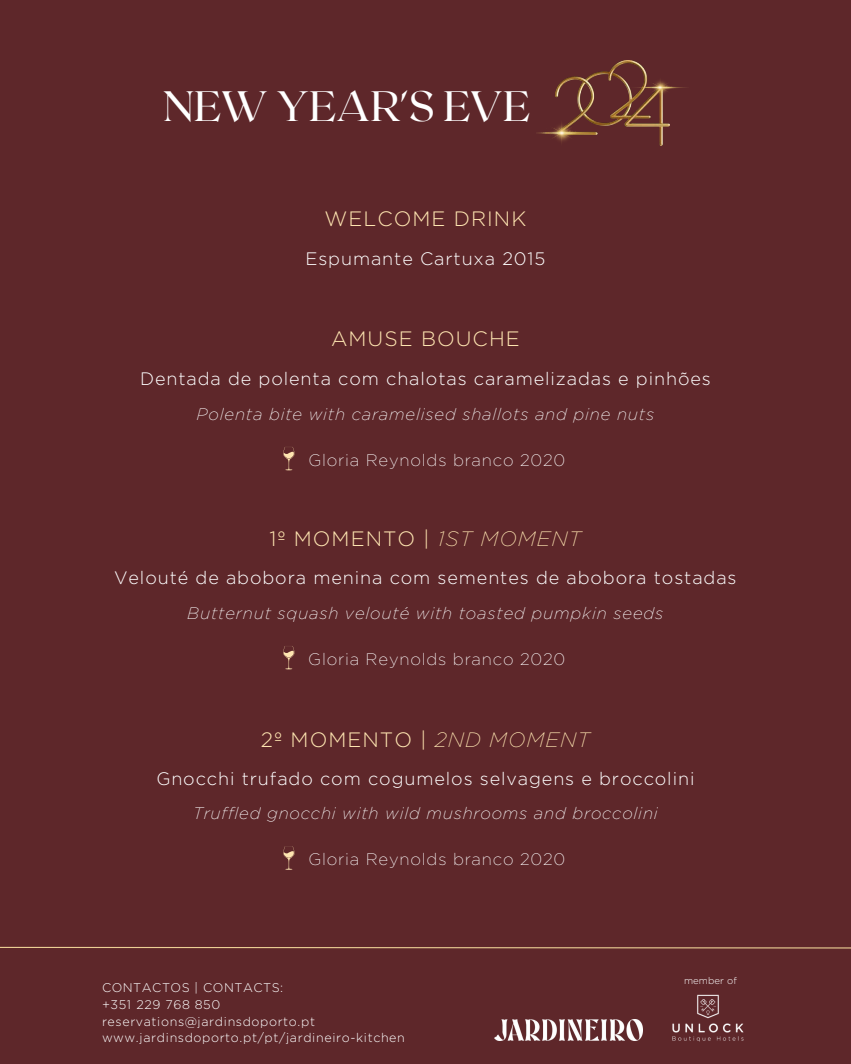
<style>
.page{position:relative;width:851px;height:1064px;background:#fff}
.page>*{position:absolute;margin:0;border:0;box-sizing:border-box;transform-origin:0 0}
.t1{font:42.45px "Roxborough CF";color:#fff}
.t2{font:300 20.85px "Gotham";letter-spacing:.05em;color:#fee5b1}
.t3{font:300 18px "Gotham";letter-spacing:.05em;color:#fff}
.t4{font:italic 200 16.65px "Gotham";letter-spacing:.05em;color:#fff}
.t5{font:200 16.65px "Gotham";letter-spacing:.05em;color:#fff}
.t6{font:300 12.45px "Gotham Greek";letter-spacing:.04em;color:#fff}
.t7{font:300 9.6px "Gotham Greek";color:#fff}
.s1{font-weight:200;font-style:italic}
</style>
<div class="page">
<div style="left:0;top:0;width:850px;height:1063px;background:#5e272a"></div>
<svg style="left:283px;top:447px;width:11px;height:23px"></svg>
<svg style="left:283px;top:646px;width:11px;height:23px"></svg>
<svg style="left:283px;top:846px;width:11px;height:23px"></svg>
<img style="left:555px;top:60px;width:114px;height:86px">
<img style="left:537px;top:114px;width:71px;height:32px">
<img style="left:623px;top:71px;width:63px;height:33px">
<svg style="left:0;top:946px;width:850px;height:2px"></svg>
<img style="left:672px;top:994px;width:72px;height:48px">
<img style="left:494px;top:1019px;width:148px;height:21px">
<p class="t1" style="left:163px;top:78px;width:368px">NEW YEAR'S EVE</p>
<p class="t2" style="left:324px;top:207px;width:203px">WELCOME DRINK</p>
<p class="t3" style="left:305px;top:250px;width:241px">Espumante Cartuxa 2015</p>
<p class="t2" style="left:331px;top:327px;width:190px">AMUSE BOUCHE</p>
<p class="t3" style="left:140px;top:371px;width:572px">Dentada de polenta com chalotas caramelizadas e pinhões</p>
<p class="t4" style="left:197px;top:405px;width:459px">Polenta bite with caramelised shallots and pine nuts</p>
<p class="t5" style="left:308px;top:450px;width:258px">Gloria Reynolds branco 2020</p>
<p class="t2" style="left:269px;top:527px;width:313px">1º MOMENTO | <span class="s1">1ST MOMENT</span></p>
<p class="t3" style="left:114px;top:569px;width:624px">Velouté de abobora menina com sementes de abobora tostadas</p>
<p class="t4" style="left:187px;top:604px;width:477px">Butternut squash velouté with toasted pumpkin seeds</p>
<p class="t5" style="left:308px;top:649px;width:258px">Gloria Reynolds branco 2020</p>
<p class="t2" style="left:261px;top:727px;width:330px">2º MOMENTO | <span class="s1">2ND MOMENT</span></p>
<p class="t3" style="left:156px;top:770px;width:539px">Gnocchi trufado com cogumelos selvagens e broccolini</p>
<p class="t4" style="left:193px;top:804px;width:466px">Truffled gnocchi with wild mushrooms and broccolini</p>
<p class="t5" style="left:308px;top:849px;width:258px">Gloria Reynolds branco 2020</p>
<p class="t6" style="left:102px;top:980px;width:183px">CONTACTOS | CONTACTS:</p>
<p class="t6" style="left:102px;top:997px;width:120px">+351 229 768 850</p>
<p class="t6" style="left:102px;top:1013px;width:215px">reservations@jardinsdoporto.pt</p>
<p class="t6" style="left:102px;top:1030px;width:304px">www.jardinsdoporto.pt/pt/jardineiro-kitchen</p>
<p class="t7" style="left:684px;top:974px;width:54px">member of</p>
</div>
